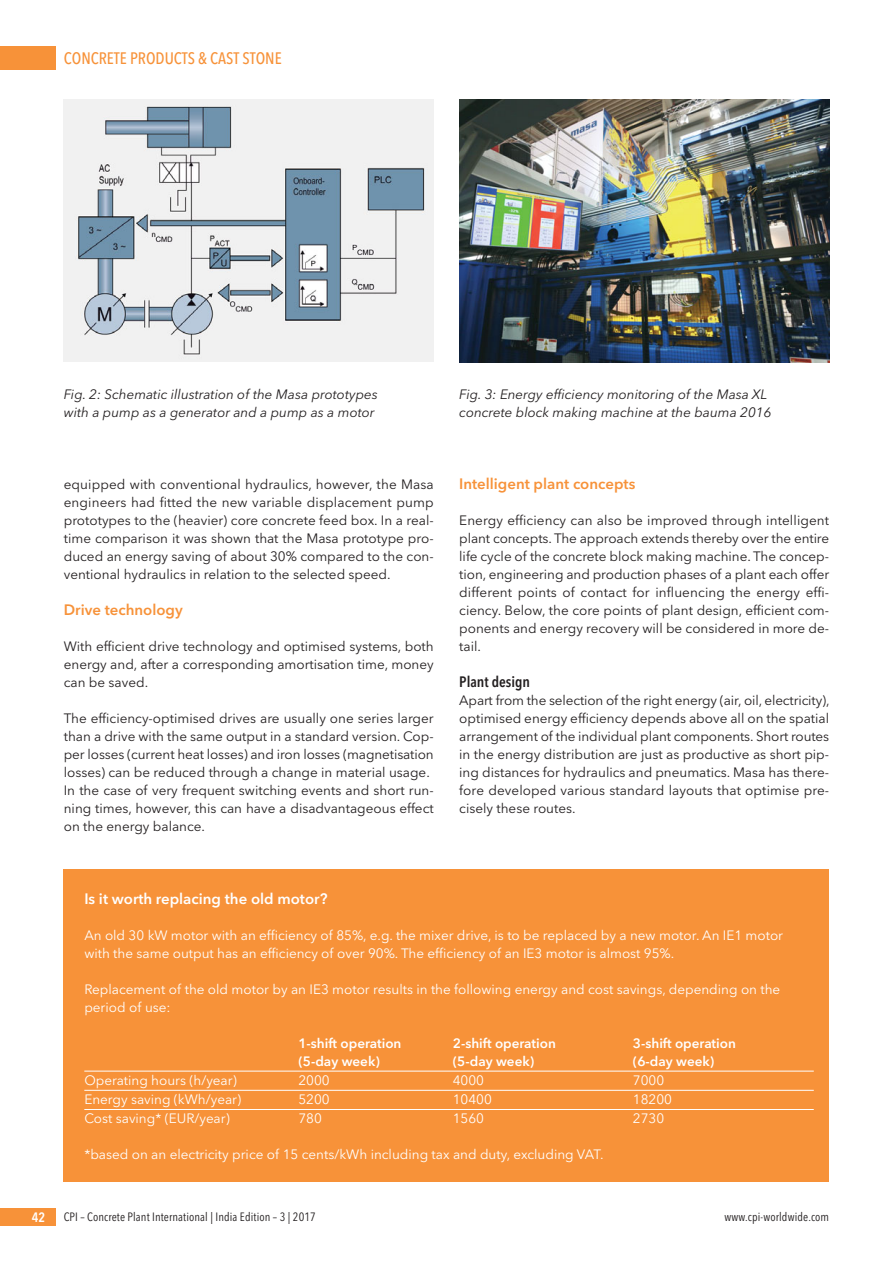
<style>
.page{position:relative;width:893px;height:1263px;background:#fff}
.page>*{position:absolute;margin:0;border:0;box-sizing:border-box;transform-origin:0 0}
.t1{font:500 16.5px "Avenir Next Condensed";color:#f79239}
.t2{font:600 15px "Avenir Next";color:#f79239}
.t3{font:600 15px "Avenir Next";color:#fff}
.t4{font:600 15px "Avenir Next Condensed";color:#231f20}
.t5{font:13.5px/18px "Avenir Next";color:#231f20;text-align:justify}
.t6{font:13.5px/18px "Avenir Next";color:#fff}
.t7{font:italic 13.5px/18px "Avenir Next";color:#231f20}
.t8{font:600 13.5px "Avenir Next";color:#fff}
.t9{font:600 13.5px "Avenir Next Condensed";color:#fff}
.t10{font:12px "Avenir Next Condensed";letter-spacing:.01em;color:#231f20}
</style>
<div class="page">
<div style="left:64px;top:870px;width:765px;height:312px;background:#f79239"></div>
<div style="left:0;top:47px;width:55px;height:23px;background:#f79239"></div>
<div style="left:0;top:1208px;width:55px;height:18px;background:#f79239"></div>
<img style="left:64px;top:100px;width:370px;height:262px">
<img style="left:459px;top:100px;width:370px;height:263px">
<hr style="left:84px;top:1071px;width:730px;height:1px;background:#fff">
<hr style="left:84px;top:1090px;width:730px;height:1px;background:#fff">
<hr style="left:84px;top:1109px;width:730px;height:1px;background:#fff">
<p class="t1" style="left:64px;top:51px;width:219px">CONCRETE PRODUCTS &amp; CAST STONE</p>
<p class="t7" style="left:64px;top:386px;width:315px">Fig. 2: Schematic illustration of the Masa prototypes with a pump as a generator and a pump as a motor</p>
<p class="t7" style="left:459px;top:386px;width:314px">Fig. 3: Energy efficiency monitoring of the Masa XL concrete block making machine at the bauma 2016</p>
<p class="t5" style="left:64px;top:476px;width:371px">equipped with conventional hydraulics, however, the Masa engineers had fitted the new variable displacement pump prototypes to the (heavier) core concrete feed box. In a real&shy;time comparison it was shown that the Masa prototype pro&shy;duced an energy saving of about 30% compared to the con&shy;ventional hydraulics in relation to the selected speed.</p>
<p class="t2" style="left:64px;top:603px;width:121px">Drive technology</p>
<p class="t5" style="left:64px;top:638px;width:371px">With efficient drive technology and optimised systems, both energy and, after a corresponding amortisation time, money can be saved.</p>
<p class="t5" style="left:64px;top:710px;width:371px;text-align:left">The efficiency-optimised drives are usually one series larger than a drive with the same output in a standard version. Cop&shy;per losses (current heat losses) and iron losses (magnetisation losses) can be reduced through a change in material usage.<br>In the case of very frequent switching events and short run&shy;ning times, however, this can have a disadvantageous effect on the energy balance.</p>
<p class="t2" style="left:459px;top:477px;width:178px">Intelligent plant concepts</p>
<p class="t5" style="left:459px;top:512px;width:371px">Energy efficiency can also be improved through intelligent plant concepts. The approach extends thereby over the entire life cycle of the concrete block making machine. The concep&shy;tion, engineering and production phases of a plant each offer different points of contact for influencing the energy effi&shy;ciency. Below, the core points of plant design, efficient com&shy;ponents and energy recovery will be considered in more de&shy;tail.</p>
<p class="t4" style="left:459px;top:675px;width:72px">Plant design</p>
<p class="t5" style="left:459px;top:692px;width:372px">Apart from the selection of the right energy (air, oil, electricity), optimised energy efficiency depends above all on the spatial arrangement of the individual plant components. Short routes in the energy distribution are just as productive as short pip&shy;ing distances for hydraulics and pneumatics. Masa has there&shy;fore developed various standard layouts that optimise pre&shy;cisely these routes.</p>
<p class="t3" style="left:84px;top:892px;width:245px">Is it worth replacing the old motor?</p>
<p class="t6" style="left:84px;top:927px;width:700px">An old 30 kW motor with an efficiency of 85%, e.g. the mixer drive, is to be replaced by a new motor. An IE1 motor with the same output has an efficiency of over 90%. The efficiency of an IE3 motor is almost 95%.</p>
<p class="t6" style="left:84px;top:981px;width:697px">Replacement of the old motor by an IE3 motor results in the following energy and cost savings, depending on the period of use:</p>
<p class="t8" style="left:298px;top:1037px;width:105px">1-shift operation</p>
<p class="t8" style="left:453px;top:1037px;width:105px">2-shift operation</p>
<p class="t8" style="left:633px;top:1037px;width:105px">3-shift operation</p>
<p class="t8" style="left:298px;top:1055px;width:83px">(5-day week)</p>
<p class="t8" style="left:453px;top:1055px;width:83px">(5-day week)</p>
<p class="t8" style="left:633px;top:1055px;width:83px">(6-day week)</p>
<p class="t6" style="left:84px;top:1072px;width:154px">Operating hours (h/year)</p>
<p class="t6" style="left:298px;top:1072px;width:33px">2000</p>
<p class="t6" style="left:453px;top:1072px;width:33px">4000</p>
<p class="t6" style="left:633px;top:1072px;width:33px">7000</p>
<p class="t6" style="left:84px;top:1092px;width:158px">Energy saving (kWh/year)</p>
<p class="t6" style="left:298px;top:1092px;width:33px">5200</p>
<p class="t6" style="left:453px;top:1092px;width:41px">10400</p>
<p class="t6" style="left:633px;top:1092px;width:41px">18200</p>
<p class="t6" style="left:84px;top:1111px;width:147px">Cost saving* (EUR/year)</p>
<p class="t6" style="left:298px;top:1111px;width:25px">780</p>
<p class="t6" style="left:453px;top:1111px;width:33px">1560</p>
<p class="t6" style="left:633px;top:1111px;width:33px">2730</p>
<p class="t6" style="left:84px;top:1147px;width:521px">*based on an electricity price of 15 cents/kWh including tax and duty, excluding VAT.</p>
<p class="t9" style="left:32px;top:1211px;width:15px">42</p>
<p class="t10" style="left:64px;top:1209px;width:254px">CPI – Concrete Plant International | India Edition – 3 | 2017</p>
<p class="t10" style="left:725px;top:1209px;width:106px">www.cpi-worldwide.com</p>
</div>
